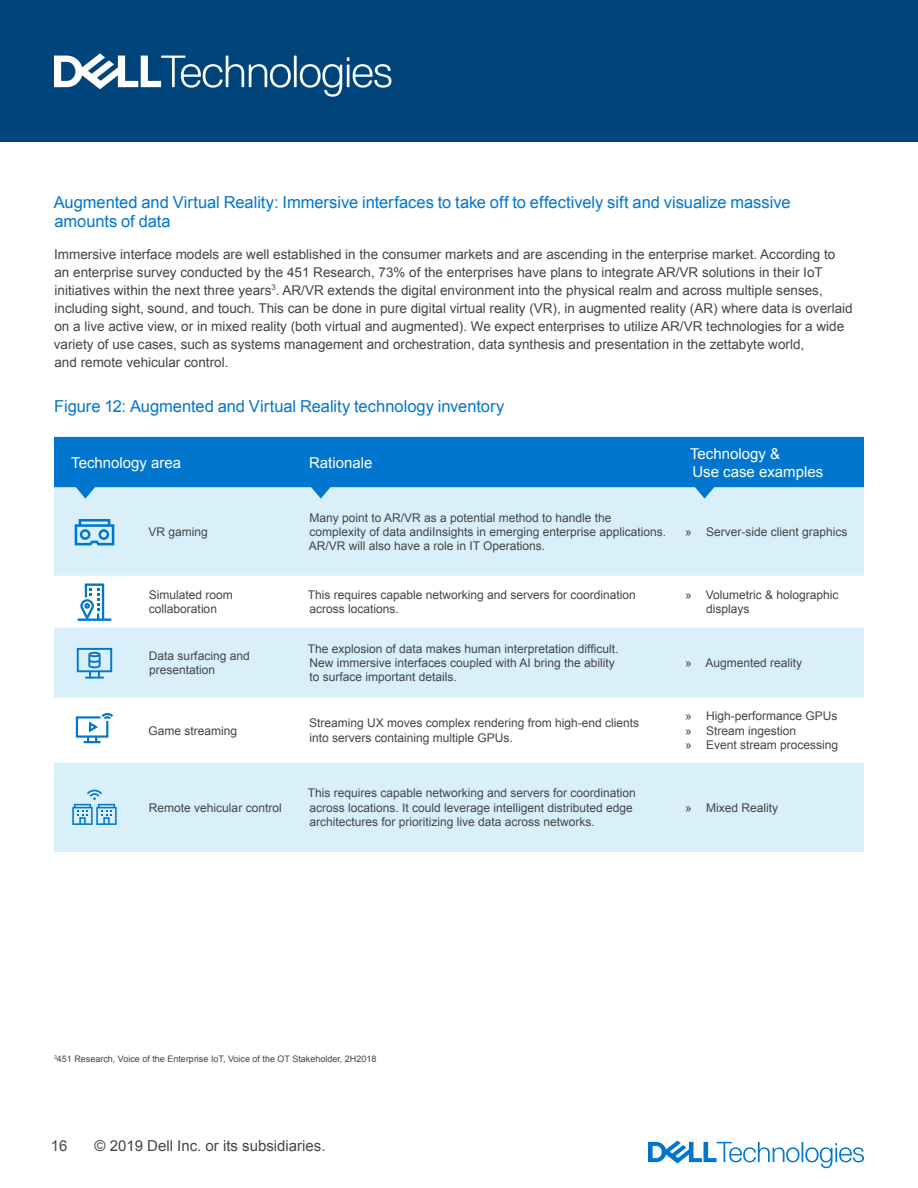
<style>
.page{position:relative;width:918px;height:1188px;background:#fff}
.page>*{position:absolute;margin:0;border:0;box-sizing:border-box;transform-origin:0 0}
.Paragraph_subhead_12{font:16.5px/19.8px "Arial";letter-spacing:-.005em;color:#0076ce}
.t1{font:15px "Arial";color:#fff}
.t2{font:15px "Arial";color:#444}
.Body_copy_Dell_Dark{font:13.5px/18px "Arial";color:#444}
.t3{font:12px/14.4px "Arial";color:#444}
.Body_copy_Dell_Dark-2{font:9px "Arial";color:#444}
</style>
<div class="page">
<svg style="left:648px;top:1141px;width:216px;height:27px"></svg>
<div style="left:0;top:0;width:918px;height:142px;background:#00447c"></div>
<svg style="left:54px;top:53px;width:338px;height:44px"></svg>
<svg style="left:54px;top:499px;width:810px;height:353px;fill:#d9f0fa"></svg>
<svg style="left:54px;top:437px;width:810px;height:62px;background:#288cd6"></svg>
<svg style="left:76px;top:713px;width:37px;height:30px"></svg>
<svg style="left:77px;top:648px;width:35px;height:31px"></svg>
<svg style="left:75px;top:519px;width:39px;height:26px"></svg>
<svg style="left:78px;top:584px;width:33px;height:37px"></svg>
<svg style="left:72px;top:790px;width:45px;height:35px;background:#9dceed"></svg>
<p class="Paragraph_subhead_12" style="left:54px;top:192px;width:738px">Augmented and Virtual Reality: Immersive interfaces to take off to effectively sift and visualize massive amounts of data</p>
<p class="Body_copy_Dell_Dark" style="left:54px;top:245px;width:800px">Immersive interface models are well established in the consumer markets and are ascending in the enterprise market. According to an enterprise survey conducted by the 451 Research, 73% of the enterprises have plans to integrate AR/VR solutions in their IoT initiatives within the next three years<sup>3</sup>. AR/VR extends the digital environment into the physical realm and across multiple senses, including sight, sound, and touch. This can be done in pure digital virtual reality (VR), in augmented reality (AR) where data is overlaid on a live active view, or in mixed reality (both virtual and augmented). We expect enterprises to utilize AR/VR technologies for a wide variety of use cases, such as systems management and orchestration, data synthesis and presentation in the zettabyte world,<br>and remote vehicular control.</p>
<p class="Paragraph_subhead_12" style="left:54px;top:397px;width:452px">Figure 12: Augmented and Virtual Reality technology inventory</p>
<p class="t1" style="left:71px;top:453px;width:112px">Technology area</p>
<p class="t1" style="left:309px;top:453px;width:65px">Rationale</p>
<p class="t3" style="left:148px;top:525px;width:61px">VR gaming</p>
<p class="t3" style="left:309px;top:510px;width:359px">Many point to AR/VR as a potential method to handle the complexity of data andiInsights in emerging enterprise applications.<br>AR/VR will also have a role in IT Operations.</p>
<p class="t1" style="left:690px;top:444px;width:92px">Technology &amp;</p>
<p class="t1" style="left:692px;top:462px;width:132px">Use case examples</p>
<p class="t3" style="left:685px;top:525px;width:164px">» Server-side client graphics</p>
<p class="t3" style="left:149px;top:588px;width:86px">Simulated room collaboration</p>
<p class="t3" style="left:308px;top:588px;width:330px">This requires capable networking and servers for coordination across locations.</p>
<p class="t3" style="left:706px;top:588px;width:134px;text-indent:-21px">» Volumetric &amp; holographic displays</p>
<p class="t3" style="left:149px;top:649px;width:102px">Data surfacing and presentation</p>
<p class="t3" style="left:308px;top:641px;width:312px">The explosion of data makes human interpretation difficult.<br>New immersive interfaces coupled with AI bring the ability to surface important details.</p>
<p class="t3" style="left:685px;top:656px;width:119px">» Augmented reality</p>
<p class="t3" style="left:148px;top:723px;width:90px">Game streaming</p>
<p class="t3" style="left:309px;top:716px;width:332px">Streaming UX moves complex rendering from high-end clients into servers containing multiple GPUs.</p>
<p class="t3" style="left:149px;top:800px;width:134px">Remote vehicular control</p>
<p class="t3" style="left:308px;top:786px;width:330px">This requires capable networking and servers for coordination across locations. It could leverage intelligent distributed edge architectures for prioritizing live data across networks.</p>
<p class="t3" style="left:685px;top:709px;width:154px">» High-performance GPUs</p>
<p class="t3" style="left:685px;top:723px;width:112px">» Stream ingestion</p>
<p class="t3" style="left:685px;top:738px;width:155px">» Event stream processing</p>
<p class="t3" style="left:685px;top:800px;width:95px">» Mixed Reality</p>
<p class="Body_copy_Dell_Dark-2" style="left:54px;top:1053px;width:324px"><sup>3</sup>451 Research, Voice of the Enterprise IoT, Voice of the OT Stakeholder, 2H2018</p>
<p class="t2" style="left:51px;top:1136px;width:18px">16</p>
<p class="t2" style="left:94px;top:1136px;width:233px">© 2019 Dell Inc. or its subsidiaries.</p>
</div>
